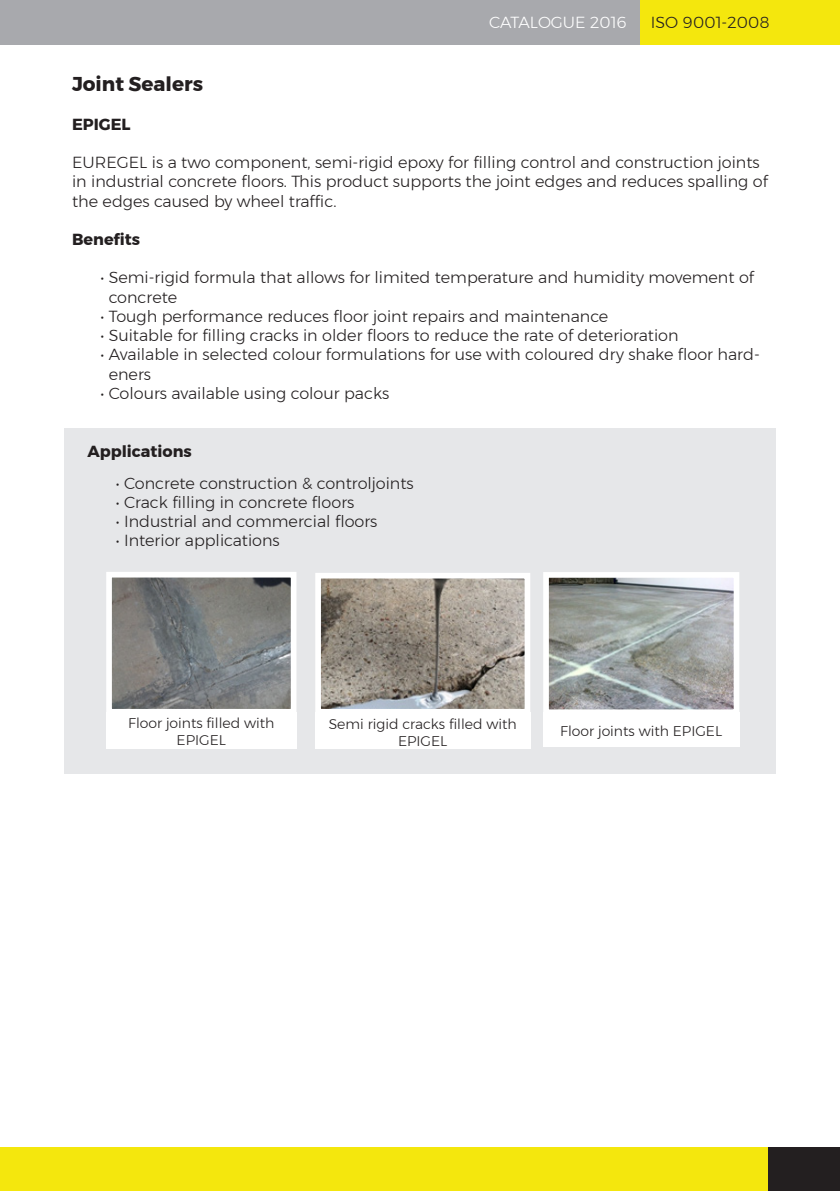
<style>
.page{position:relative;width:840px;height:1191px;background:#fff}
.page>*{position:absolute;margin:0;border:0;box-sizing:border-box;transform-origin:0 0}
.t1{font:700 20px "Montserrat";color:#231f20}
.t2{font:300 16px/19.2px "Montserrat";color:#231f20}
.t3{font:700 16px "Montserrat";color:#231f20}
.t4{font:300 16px "Montserrat";color:#fff}
.t5{font:300 14px/16.8px "Montserrat";color:#231f20;text-align:center}
</style>
<div class="page">
<div style="left:767px;top:1147px;width:72px;height:44px;background:#231f20"></div>
<div style="left:0;top:1147px;width:767px;height:44px;background:#f4e70d"></div>
<div style="left:0;top:0;width:839px;height:45px;background:#a8a9ad"></div>
<div style="left:639px;top:0;width:200px;height:45px;background:#f4e70d"></div>
<div style="left:64px;top:428px;width:711px;height:346px;background:#e6e7e9"></div>
<div style="left:315px;top:712px;width:215px;height:37px;background:#fff"></div>
<div style="left:543px;top:712px;width:196px;height:35px;background:#fff"></div>
<div style="left:106px;top:712px;width:190px;height:36px;background:#fff"></div>
<img style="left:113px;top:579px;width:176px;height:128px">
<div style="left:106px;top:572px;width:190px;height:142px;border:6px solid #fff"></div>
<img style="left:322px;top:580px;width:201px;height:127px">
<div style="left:315px;top:573px;width:215px;height:141px;border:6px solid #fff"></div>
<img style="left:550px;top:579px;width:182px;height:129px">
<div style="left:543px;top:572px;width:196px;height:143px;border:6px solid #fff"></div>
<p class="t4" style="left:489px;top:11px;width:139px">CATALOGUE 2016</p>
<p class="t2" style="left:650px;top:13px;width:120px">ISO 9001-2008</p>
<p class="t1" style="left:72px;top:68px;width:132px">Joint Sealers</p>
<p class="t3" style="left:72px;top:111px;width:60px">EPIGEL</p>
<p class="t2" style="left:72px;top:153px;width:697px">EUREGEL is a two component, semi-rigid epoxy for filling control and construction joints in industrial concrete floors. This product supports the joint edges and reduces spalling of the edges caused by wheel traffic.</p>
<p class="t3" style="left:72px;top:226px;width:70px">Benefits</p>
<p class="t2" style="left:109px;top:268px;width:646px;text-indent:-8px">• Semi-rigid formula that allows for limited temperature and humidity movement of concrete</p>
<p class="t2" style="left:100px;top:306px;width:509px">• Tough performance reduces floor joint repairs and maintenance</p>
<p class="t2" style="left:100px;top:325px;width:579px">• Suitable for filling cracks in older floors to reduce the rate of deterioration</p>
<p class="t2" style="left:109px;top:345px;width:652px;text-indent:-8px">• Available in selected colour formulations for use with coloured dry shake floor hard&shy;eners</p>
<p class="t2" style="left:100px;top:383px;width:290px">• Colours available using colour packs</p>
<p class="t3" style="left:87px;top:439px;width:106px">Applications</p>
<p class="t2" style="left:116px;top:473px;width:299px">• Concrete construction &amp; controljoints</p>
<p class="t2" style="left:116px;top:492px;width:240px">• Crack filling in concrete floors</p>
<p class="t2" style="left:116px;top:511px;width:263px">• Industrial and commercial floors</p>
<p class="t2" style="left:116px;top:531px;width:165px">• Interior applications</p>
<p class="t5" style="left:128px;top:715px;width:148px">Floor joints filled with<br>EPIGEL</p>
<p class="t5" style="left:328px;top:715px;width:189px">Semi rigid cracks filled with<br>EPIGEL</p>
<p class="t5" style="left:560px;top:722px;width:163px">Floor joints with EPIGEL</p>
</div>
